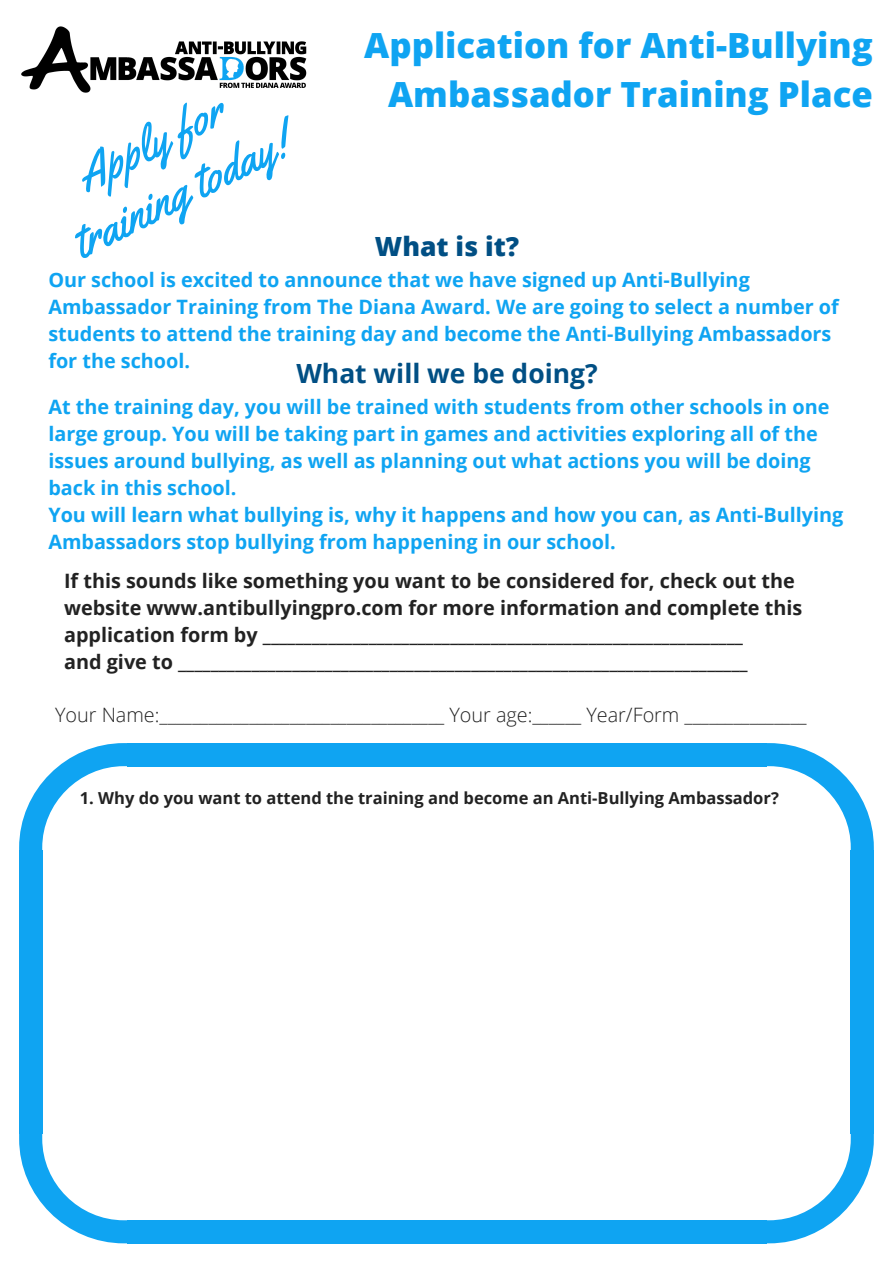
<style>
.page{position:relative;width:893px;height:1263px;background:#fff}
.page>*{position:absolute;margin:0;border:0;box-sizing:border-box;transform-origin:0 0}
.t1{font:48.15px/57.3px "Yellowtail";color:#0fa4f2;text-align:center}
.t2{font:800 34.65px/48.3px "Open Sans";color:#0fa4f2;text-align:right}
.t3{font:700 26.4px "Open Sans";color:#014f84}
.t4{font:800 26.4px "Open Sans";color:#014f84}
.t5{font:700 19.8px/27px "Open Sans";color:#0fa4f2}
.t6{font:700 19.8px/27px "Open Sans";color:#222}
.t7{font:300 19.8px "Open Sans";color:#222}
.t8{font:700 16.5px "Open Sans";color:#222}
</style>
<div class="page">
<img style="left:21px;top:26px;width:286px;height:67px">
<svg style="left:19px;top:743px;width:113px;height:112px"></svg>
<svg style="left:761px;top:743px;width:112px;height:108px"></svg>
<div style="left:127px;top:743px;width:639px;height:23px;background:#0fa4f2"></div>
<div style="left:19px;top:851px;width:23px;height:283px;background:#0fa4f2"></div>
<div style="left:127px;top:1220px;width:639px;height:23px;background:#0fa4f2"></div>
<svg style="left:19px;top:1131px;width:108px;height:112px"></svg>
<div style="left:850px;top:851px;width:23px;height:283px;background:#0fa4f2"></div>
<svg style="left:766px;top:1134px;width:107px;height:109px"></svg>
<h1 class="t1" style="left:35px;top:168px;width:237px;rotate:-27deg">Apply for training today!</h1>
<h2 class="t2" style="left:364px;top:21px;width:510px">Application for Anti-Bullying<br>Ambassador Training Place</h2>
<h3 class="t4" style="left:375px;top:228px;width:146px">What is it?</h3>
<p class="t5" style="left:48px;top:265px;width:792px">Our school is excited to announce that we have signed up Anti-Bullying Ambassador Training from The Diana Award. We are going to select a number of students to attend the training day and become the Anti-Bullying Ambassadors for the school.</p>
<h3 class="t3" style="left:296px;top:355px;width:303px">What will we be doing?</h3>
<p class="t5" style="left:48px;top:392px;width:796px">At the training day, you will be trained with students from other schools in one large group. You will be taking part in games and activities exploring all of the issues around bullying, as well as planning out what actions you will be doing back in this school.<br>You will learn what bullying is, why it happens and how you can, as Anti-Bullying Ambassadors stop bullying from happening in our school.</p>
<p class="t6" style="left:64px;top:567px;width:739px">If this sounds like something you want to be considered for, check out the website www.antibullyingpro.com for more information and complete this application form by ___________________________________________________________<br>and give to ______________________________________________________________________</p>
<p class="t7" style="left:55px;top:700px;width:753px">Your Name:___________________________________ Your age:______ Year/Form _______________</p>
<p class="t8" style="left:80px;top:786px;width:700px">1. Why do you want to attend the training and become an Anti-Bullying Ambassador?</p>
</div>
